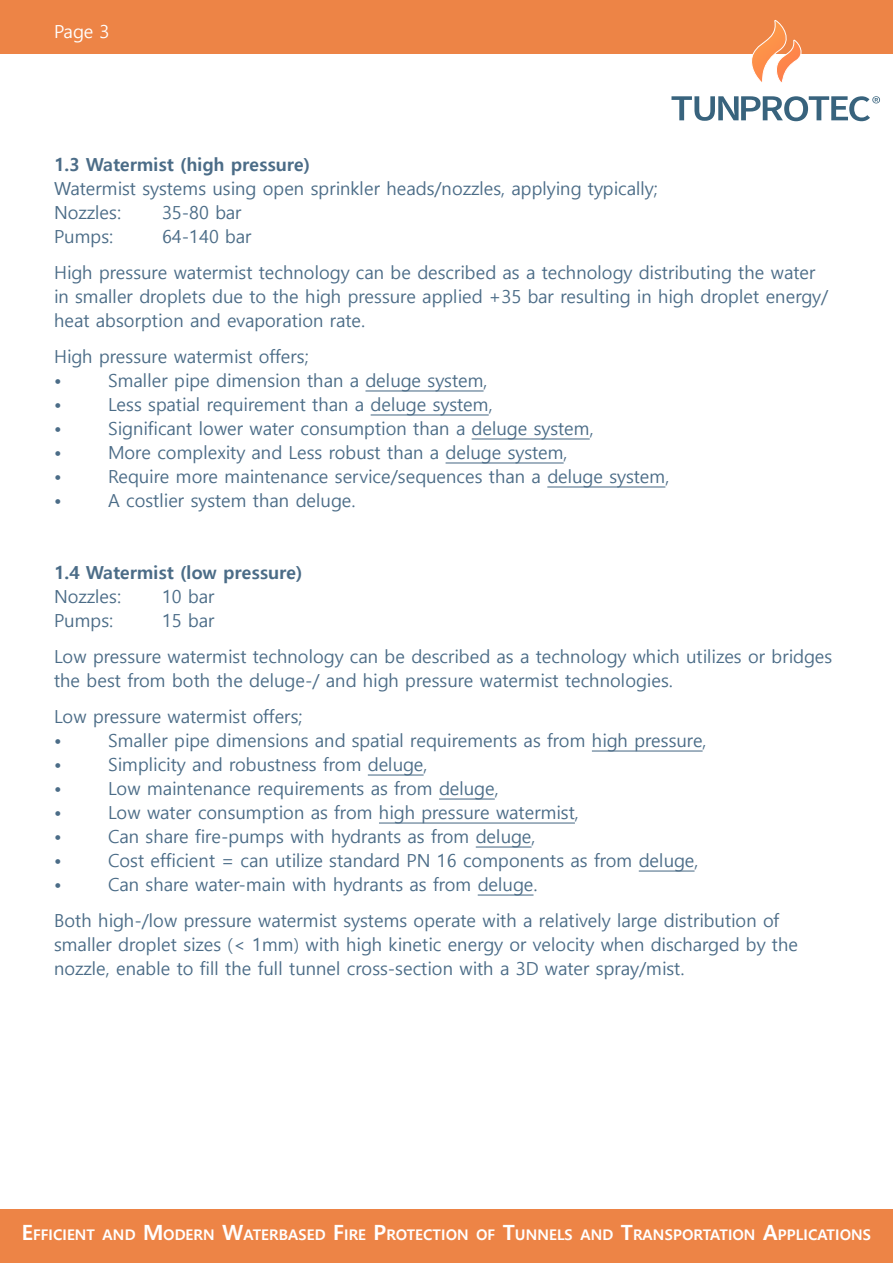
<style>
.page{position:relative;width:893px;height:1263px;background:#fff}
.page>*{position:absolute;margin:0;border:0;box-sizing:border-box;transform-origin:0 0}
.t1{font:18px/24px "Malgun Gothic";color:#4b6c87}
.t2{font:700 18px "Malgun Gothic";color:#4b6c87}
.t3{font:18px "Malgun Gothic";color:#fff}
.t4{font:700 14.7px "Malgun Gothic";color:#fff}
.s1{font-size:21px}
</style>
<div class="page">
<div style="left:0;top:0;width:893px;height:54px;background:#ed8446"></div>
<div style="left:0;top:1209px;width:893px;height:54px;background:#ed8446"></div>
<svg style="left:671px;top:96px;width:209px;height:25px"></svg>
<svg style="left:751px;top:20px;width:51px;height:63px"></svg>
<hr style="left:365px;top:390px;width:119px;height:1px;background:#4b6c87">
<hr style="left:371px;top:414px;width:118px;height:1px;background:#4b6c87">
<hr style="left:472px;top:438px;width:118px;height:1px;background:#4b6c87">
<hr style="left:446px;top:462px;width:118px;height:1px;background:#4b6c87">
<hr style="left:547px;top:486px;width:118px;height:1px;background:#4b6c87">
<hr style="left:592px;top:750px;width:111px;height:1px;background:#4b6c87">
<hr style="left:368px;top:774px;width:56px;height:1px;background:#4b6c87">
<hr style="left:439px;top:798px;width:56px;height:1px;background:#4b6c87">
<hr style="left:379px;top:822px;width:196px;height:1px;background:#4b6c87">
<hr style="left:476px;top:846px;width:56px;height:1px;background:#4b6c87">
<hr style="left:639px;top:870px;width:56px;height:1px;background:#4b6c87">
<hr style="left:478px;top:894px;width:55px;height:1px;background:#4b6c87">
<p class="t3" style="left:54px;top:21px;width:57px">Page 3</p>
<p class="t2" style="left:54px;top:154px;width:257px">1.3 Watermist (high pressure)</p>
<p class="t1" style="left:54px;top:177px;width:605px">Watermist systems using open sprinkler heads/nozzles, applying typically;<br>Nozzles:</p>
<p class="t1" style="left:162px;top:201px;width:81px">35-80 bar</p>
<p class="t1" style="left:54px;top:219px;width:763px;line-height:36px;text-indent:108px">64-140 bar<br>High pressure watermist technology can be described as a technology distributing the water</p>
<p class="t1" style="left:54px;top:285px;width:776px">in smaller droplets due to the high pressure applied +35 bar resulting in high droplet energy/ heat absorption and evaporation rate.</p>
<p class="t1" style="left:54px;top:345px;width:256px">High pressure watermist offers; •</p>
<p class="t1" style="left:54px;top:225px;width:61px">Pumps:</p>
<p class="t1" style="left:108px;top:369px;width:381px">Smaller pipe dimension than a deluge system,</p>
<p class="t1" style="left:54px;top:393px;width:9px">•</p>
<p class="t1" style="left:108px;top:393px;width:386px">Less spatial requirement than a deluge system,</p>
<p class="t1" style="left:54px;top:417px;width:9px">•</p>
<p class="t1" style="left:108px;top:417px;width:487px">Significant lower water consumption than a deluge system,</p>
<p class="t1" style="left:54px;top:441px;width:9px">•</p>
<p class="t1" style="left:108px;top:441px;width:461px">More complexity and Less robust than a deluge system,</p>
<p class="t1" style="left:54px;top:465px;width:9px">•</p>
<p class="t1" style="left:108px;top:465px;width:563px">Require more maintenance service/sequences than a deluge system,</p>
<p class="t1" style="left:54px;top:489px;width:9px">•</p>
<p class="t1" style="left:108px;top:489px;width:249px">A costlier system than deluge.</p>
<p class="t2" style="left:54px;top:562px;width:250px">1.4 Watermist (low pressure)</p>
<p class="t1" style="left:54px;top:585px;width:68px">Nozzles:</p>
<p class="t1" style="left:162px;top:585px;width:54px">10 bar</p>
<p class="t1" style="left:54px;top:609px;width:61px">Pumps:</p>
<p class="t1" style="left:54px;top:603px;width:780px;line-height:36px;text-indent:108px">15 bar<br>Low pressure watermist technology can be described as a technology which utilizes or bridges</p>
<p class="t1" style="left:54px;top:663px;width:620px;line-height:36px">the best from both the deluge-/ and high pressure watermist technologies.<br>Low pressure watermist offers;</p>
<p class="t1" style="left:54px;top:729px;width:9px">•</p>
<p class="t1" style="left:108px;top:729px;width:600px">Smaller pipe dimensions and spatial requirements as from high pressure,</p>
<p class="t1" style="left:54px;top:753px;width:9px">•</p>
<p class="t1" style="left:108px;top:753px;width:321px">Simplicity and robustness from deluge,</p>
<p class="t1" style="left:54px;top:777px;width:9px">•</p>
<p class="t1" style="left:108px;top:777px;width:392px">Low maintenance requirements as from deluge,</p>
<p class="t1" style="left:54px;top:801px;width:9px">•</p>
<p class="t1" style="left:108px;top:801px;width:472px">Low water consumption as from high pressure watermist,</p>
<p class="t1" style="left:54px;top:825px;width:9px">•</p>
<p class="t1" style="left:108px;top:825px;width:429px">Can share fire-pumps with hydrants as from deluge,</p>
<p class="t1" style="left:54px;top:849px;width:9px">•</p>
<p class="t1" style="left:108px;top:849px;width:592px">Cost efficient = can utilize standard PN 16 components as from deluge,</p>
<p class="t1" style="left:54px;top:873px;width:9px">•</p>
<p class="t1" style="left:54px;top:867px;width:727px;line-height:36px;text-indent:54px">Can share water-main with hydrants as from deluge.<br>Both high-/low pressure watermist systems operate with a relatively large distribution of</p>
<p class="t1" style="left:54px;top:933px;width:746px">smaller droplet sizes (&lt; 1mm) with high kinetic energy or velocity when discharged by the nozzle, enable to fill the full tunnel cross-section with a 3D water spray/mist.</p>
<p class="t4" style="left:22px;top:1226px;width:851px"><span class="s1">E</span>FFICIENT AND <span class="s1">M</span>ODERN <span class="s1">W</span>ATERBASED <span class="s1">F</span>IRE <span class="s1">P</span>ROTECTION OF <span class="s1">T</span>UNNELS AND <span class="s1">T</span>RANSPORTATION <span class="s1">A</span>PPLICATIONS</p>
</div>
